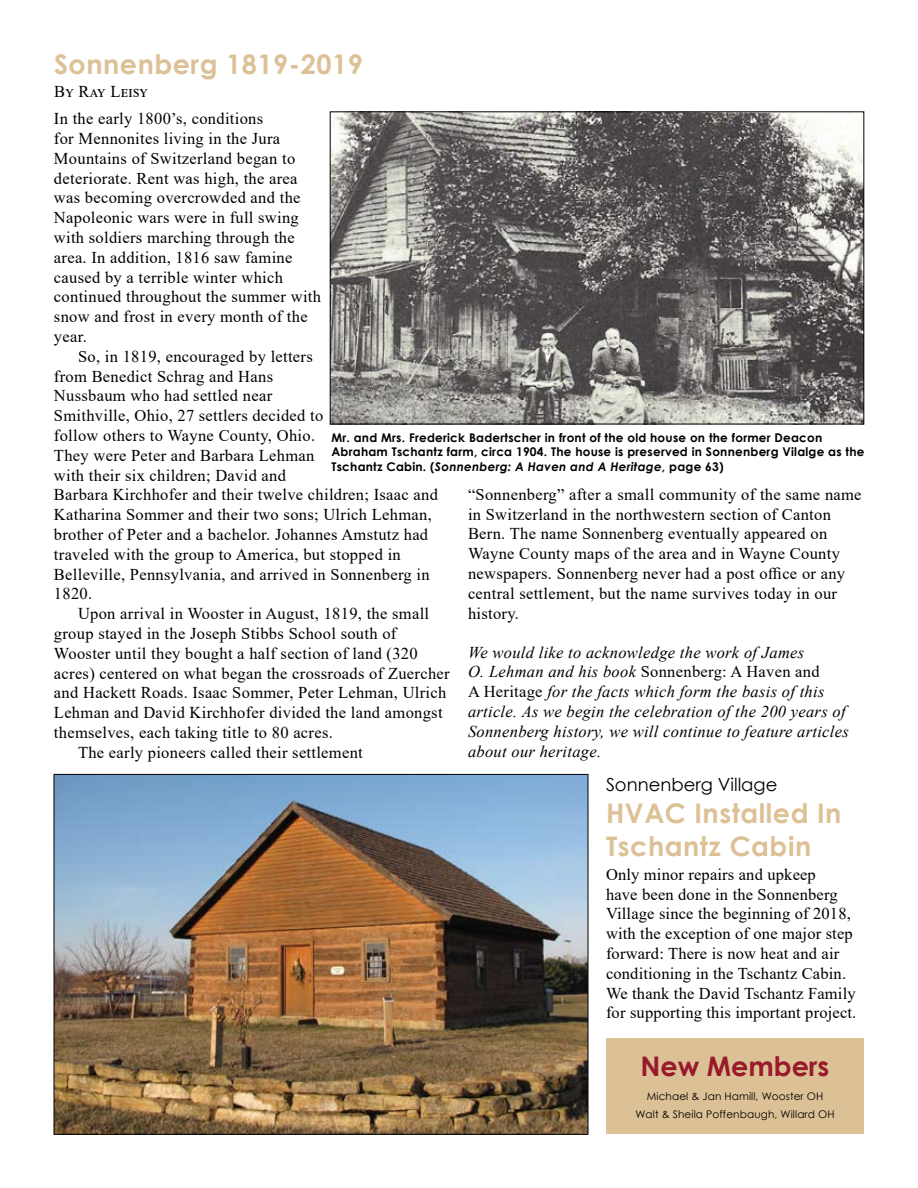
<style>
.page{position:relative;width:918px;height:1188px;background:#fff}
.page>*{position:absolute;margin:0;border:0;box-sizing:border-box;transform-origin:0 0}
.t1{font:700 27px/32.4px "Century Gothic";letter-spacing:.02em;color:#ddc196}
.t2{font:700 27px "Century Gothic";color:#981b2c}
.t3{font:18px "Century Gothic";color:#000}
.t4{font:16.5px/19.8px "Times New Roman";letter-spacing:.02em;color:#000}
.t5{font:italic 16.5px/19.8px "Times New Roman";letter-spacing:.02em;color:#000}
.t6{font:700 12px/14.4px "Century Gothic";letter-spacing:.02em;color:#000}
.t7{font:10.5px/18px "Century Gothic";letter-spacing:.01em;color:#000;text-align:center}
.s1{font-style:italic}
.s2{font-style:normal}
</style>
<div class="page">
<div style="left:606px;top:1038px;width:258px;height:96px;background:#ddc196"></div>
<img style="left:332px;top:114px;width:530px;height:308px">
<div style="left:330px;top:112px;width:534px;height:312px;border:1px solid #000"></div>
<img style="left:56px;top:776px;width:530px;height:356px">
<h1 class="t1" style="left:54px;top:47px;width:310px">Sonnenberg 1819-2019</h1>
<p class="t4" style="left:54px;top:81px;width:95px">By Ray Leisy</p>
<p class="t4" style="left:54px;top:108px;width:269px">In the early 1800’s, conditions<br>for Mennonites living in the Jura<br>Mountains of Switzerland began to deteriorate. Rent was high, the area was becoming overcrowded and the<br>Napoleonic wars were in full swing with soldiers marching through the area. In addition, 1816 saw famine caused by a terrible winter which continued throughout the summer with snow and frost in every month of the year.</p>
<p class="t4" style="left:54px;top:346px;width:385px;text-indent:24px">So, in 1819, encouraged by letters<br>from Benedict Schrag and Hans<br>Nussbaum who had settled near<br>Smithville, Ohio, 27 settlers decided to<br>follow others to Wayne County, Ohio.<br>They were Peter and Barbara Lehman<br>with their six children; David and<br>Barbara Kirchhofer and their twelve children; Isaac and Katharina Sommer and their two sons; Ulrich Lehman, brother of Peter and a bachelor. Johannes Amstutz had traveled with the group to America, but stopped in Belleville, Pennsylvania, and arrived in Sonnenberg in 1820.</p>
<p class="t4" style="left:78px;top:603px;width:353px">Upon arrival in Wooster in August, 1819, the small</p>
<p class="t4" style="left:54px;top:623px;width:344px">group stayed in the Joseph Stibbs School south of</p>
<p class="t4" style="left:54px;top:643px;width:365px">Wooster until they bought a half section of land (320</p>
<p class="t4" style="left:54px;top:663px;width:397px">acres) centered on what began the crossroads of Zuercher</p>
<p class="t4" style="left:54px;top:682px;width:394px">and Hackett Roads. Isaac Sommer, Peter Lehman, Ulrich</p>
<p class="t4" style="left:54px;top:702px;width:390px">Lehman and David Kirchhofer divided the land amongst</p>
<p class="t4" style="left:54px;top:722px;width:280px">themselves, each taking title to 80 acres.</p>
<p class="t4" style="left:78px;top:742px;width:286px">The early pioneers called their settlement</p>
<p class="t6" style="left:332px;top:430px;width:535px">Mr. and Mrs. Frederick Badertscher in front of the old house on the former Deacon<br>Abraham Tschantz farm, circa 1904. The house is preserved in Sonnenberg Vilalge as the<br>Tschantz Cabin. (<span class="s1">Sonnenberg: A Haven and A Heritage</span>, page 63)</p>
<p class="t4" style="left:468px;top:484px;width:395px">“Sonnenberg” after a small community of the same name in Switzerland in the northwestern section of Canton Bern. The name Sonnenberg eventually appeared on Wayne County maps of the area and in Wayne County newspapers. Sonnenberg never had a post office or any central settlement, but the name survives today in our history.</p>
<p class="t5" style="left:468px;top:642px;width:382px">We would like to acknowledge the work of James<br>O. Lehman and his book <span class="s2">Sonnenberg: A Haven and<br>A Heritage</span> for the facts which form the basis of this article. As we begin the celebration of the 200 years of Sonnenberg history, we will continue to feature articles about our heritage.</p>
<p class="t3" style="left:606px;top:772px;width:173px">Sonnenberg Village</p>
<h1 class="t1" style="left:606px;top:796px;width:237px">HVAC Installed In<br>Tschantz Cabin</h1>
<p class="t4" style="left:606px;top:864px;width:252px">Only minor repairs and upkeep<br>have been done in the Sonnenberg Village since the beginning of 2018, with the exception of one major step forward: There is now heat and air conditioning in the Tschantz Cabin.<br>We thank the David Tschantz Family for supporting this important project.</p>
<h1 class="t2" style="left:641px;top:1045px;width:190px">New Members</h1>
<p class="t7" style="left:635px;top:1087px;width:201px">Michael &amp; Jan Hamill, Wooster OH<br>Walt &amp; Sheila Poffenbaugh, Willard OH</p>
</div>
